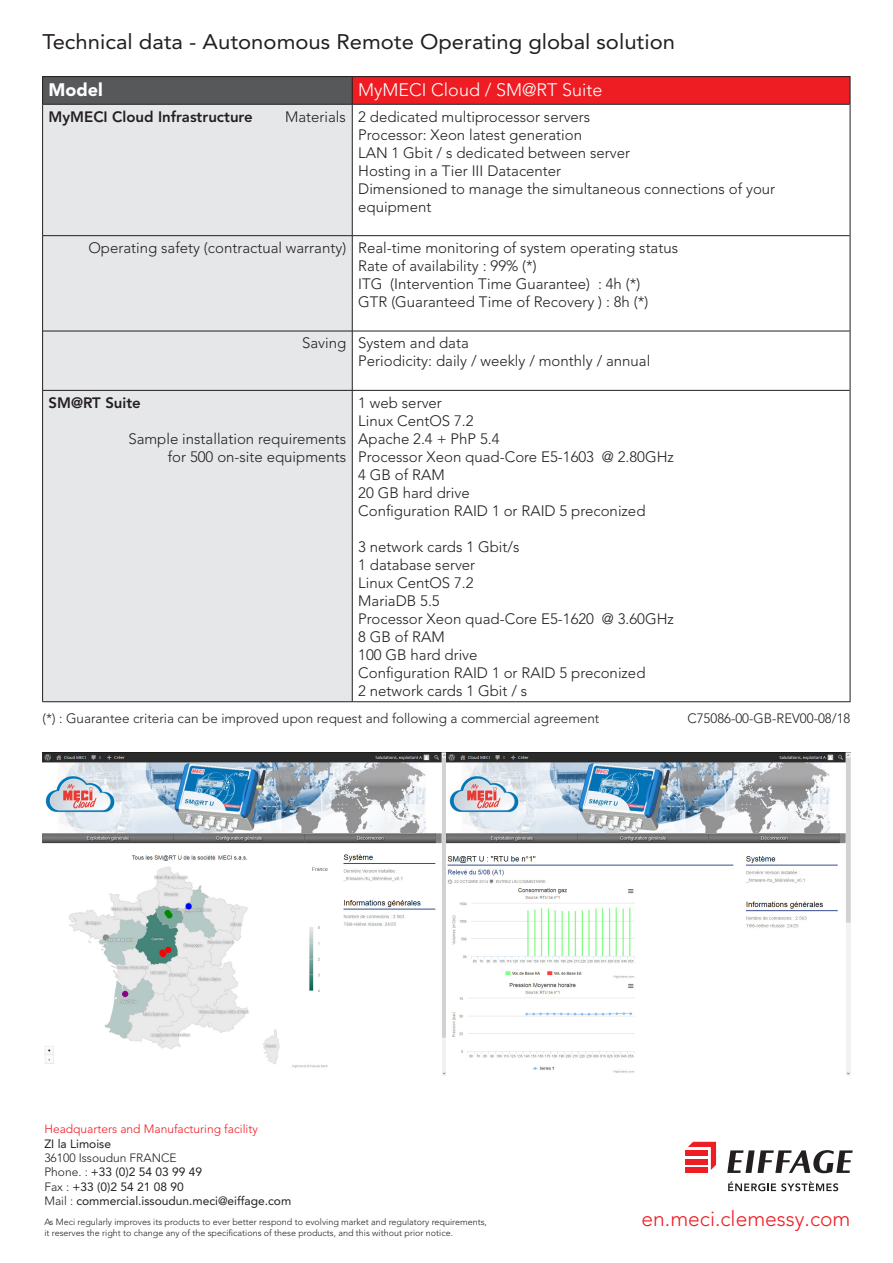
<style>
.page{position:relative;width:893px;height:1263px;background:#fff}
.page>*{position:absolute;margin:0;border:0;box-sizing:border-box;transform-origin:0 0}
.t1{font:21px "Avenir LT Pro";color:#231f20;scale:1.05 1}
.t2{font:300 21px "Avenir LT Pro";color:#ee1d23}
.t3{font:300 18px "Avenir LT Pro";color:#fff}
.t4{font:900 18px "Avenir LT Pro";color:#fff}
.tableau_texte{font:300 15px/18px "Avenir LT Pro";color:#231f20}
.t5{font:800 15px "Avenir LT Pro";color:#231f20}
.Para_rectange{font:300 13.5px "Avenir LT Pro";color:#231f20}
.t6{font:12px "Avenir LT Pro";color:#231f20}
.t7{font:300 12px "Avenir LT Pro";color:#ee1d23}
.t8{font:300 12px "Avenir LT Pro";color:#231f20}
.t9{font:300 9px "Avenir LT Pro";color:#231f20}
.s1{font-weight:300}
</style>
<div class="page">
<img style="left:43px;top:752px;width:807px;height:323px">
<div style="left:685px;top:1168px;width:22px;height:5px;background:#ee1d23"></div>
<div style="left:685px;top:1159px;width:22px;height:5px;background:#ee1d23"></div>
<div style="left:685px;top:1150px;width:22px;height:5px;background:#ee1d23"></div>
<svg style="left:688px;top:1142px;width:28px;height:28px"></svg>
<svg style="left:727px;top:1150px;width:126px;height:23px"></svg>
<svg style="left:728px;top:1181px;width:110px;height:10px"></svg>
<div style="left:43px;top:77px;width:309px;height:27px;background:#57585a"></div>
<div style="left:352px;top:77px;width:498px;height:27px;background:#ee1d23"></div>
<div style="left:43px;top:105px;width:309px;height:596px;background:#e6e7e9"></div>
<svg style="left:850px;top:77px;width:1px;height:27px"></svg>
<hr style="left:850px;top:104px;width:1px;height:132px;background:#231f20">
<hr style="left:850px;top:236px;width:1px;height:95px;background:#231f20">
<hr style="left:850px;top:331px;width:1px;height:59px;background:#231f20">
<hr style="left:850px;top:390px;width:1px;height:312px;background:#231f20">
<hr style="left:43px;top:76px;width:309px;height:1px;background:#231f20">
<svg style="left:42px;top:77px;width:1px;height:27px"></svg>
<hr style="left:43px;top:104px;width:309px;height:1px;background:#231f20">
<hr style="left:42px;top:104px;width:1px;height:132px;background:#231f20">
<hr style="left:43px;top:235px;width:309px;height:1px;background:#231f20">
<hr style="left:42px;top:236px;width:1px;height:95px;background:#231f20">
<hr style="left:43px;top:331px;width:309px;height:1px;background:#231f20">
<hr style="left:42px;top:331px;width:1px;height:59px;background:#231f20">
<hr style="left:43px;top:390px;width:309px;height:1px;background:#231f20">
<hr style="left:42px;top:390px;width:1px;height:312px;background:#231f20">
<hr style="left:43px;top:701px;width:309px;height:1px;background:#231f20">
<hr style="left:352px;top:76px;width:498px;height:1px;background:#231f20">
<svg style="left:352px;top:77px;width:1px;height:27px"></svg>
<hr style="left:352px;top:104px;width:498px;height:1px;background:#231f20">
<hr style="left:352px;top:104px;width:1px;height:132px;background:#231f20">
<hr style="left:352px;top:235px;width:498px;height:1px;background:#231f20">
<hr style="left:352px;top:236px;width:1px;height:95px;background:#231f20">
<hr style="left:352px;top:331px;width:498px;height:1px;background:#231f20">
<hr style="left:352px;top:331px;width:1px;height:59px;background:#231f20">
<hr style="left:352px;top:390px;width:498px;height:1px;background:#231f20">
<hr style="left:352px;top:390px;width:1px;height:312px;background:#231f20">
<hr style="left:352px;top:701px;width:498px;height:1px;background:#231f20">
<p class="t1" style="left:43px;top:29px;width:604px">Technical data - Autonomous Remote Operating global solution</p>
<p class="t4" style="left:49px;top:79px;width:56px">Model</p>
<p class="t3" style="left:358px;top:79px;width:246px">MyMECI Cloud / SM@RT Suite</p>
<p class="t5" style="left:49px;top:108px;width:206px">MyMECI Cloud Infrastructure</p>
<p class="tableau_texte" style="left:285px;top:107px;width:62px">Materials</p>
<p class="tableau_texte" style="left:358px;top:107px;width:234px">2 dedicated multiprocessor servers</p>
<p class="tableau_texte" style="left:358px;top:125px;width:225px">Processor: Xeon latest generation</p>
<p class="tableau_texte" style="left:358px;top:143px;width:273px">LAN 1 Gbit / s dedicated between server</p>
<p class="tableau_texte" style="left:358px;top:161px;width:204px">Hosting in a Tier III Datacenter</p>
<p class="tableau_texte" style="left:358px;top:179px;width:418px">Dimensioned to manage the simultaneous connections of your equipment</p>
<p class="tableau_texte" style="left:88px;top:239px;width:259px">Operating safety (contractual warranty)</p>
<p class="tableau_texte" style="left:358px;top:239px;width:321px">Real-time monitoring of system operating status</p>
<p class="tableau_texte" style="left:358px;top:257px;width:180px">Rate of availability : 99% (*)</p>
<p class="tableau_texte" style="left:358px;top:275px;width:284px">ITG (Intervention Time Guarantee) : 4h (*)</p>
<p class="tableau_texte" style="left:358px;top:293px;width:292px">GTR (Guaranteed Time of Recovery ) : 8h (*)</p>
<p class="tableau_texte" style="left:302px;top:334px;width:46px">Saving</p>
<p class="tableau_texte" style="left:358px;top:334px;width:112px">System and data</p>
<p class="tableau_texte" style="left:358px;top:352px;width:294px">Periodicity: daily / weekly / monthly / annual</p>
<p class="t5" style="left:49px;top:394px;width:94px">SM@RT Suite</p>
<p class="tableau_texte" style="left:128px;top:430px;width:219px;text-align:right">Sample installation requirements for 500 on-site equipments</p>
<p class="tableau_texte" style="left:358px;top:394px;width:85px">1 web server</p>
<p class="tableau_texte" style="left:358px;top:412px;width:117px">Linux CentOS 7.2</p>
<p class="tableau_texte" style="left:358px;top:430px;width:143px">Apache 2.4 + PhP 5.4</p>
<p class="tableau_texte" style="left:358px;top:448px;width:317px">Processor Xeon quad-Core E5-1603 @ 2.80GHz</p>
<p class="tableau_texte" style="left:358px;top:466px;width:88px">4 GB of RAM</p>
<p class="tableau_texte" style="left:358px;top:484px;width:113px">20 GB hard drive</p>
<p class="tableau_texte" style="left:358px;top:502px;width:289px">Configuration RAID 1 or RAID 5 preconized</p>
<p class="tableau_texte" style="left:358px;top:538px;width:163px">3 network cards 1 Gbit/s</p>
<p class="tableau_texte" style="left:358px;top:556px;width:119px">1 database server</p>
<p class="tableau_texte" style="left:358px;top:574px;width:117px">Linux CentOS 7.2</p>
<p class="tableau_texte" style="left:358px;top:592px;width:83px">MariaDB 5.5</p>
<p class="tableau_texte" style="left:358px;top:610px;width:317px">Processor Xeon quad-Core E5-1620 @ 3.60GHz</p>
<p class="tableau_texte" style="left:358px;top:628px;width:88px">8 GB of RAM</p>
<p class="tableau_texte" style="left:358px;top:646px;width:121px">100 GB hard drive</p>
<p class="tableau_texte" style="left:358px;top:664px;width:289px">Configuration RAID 1 or RAID 5 preconized</p>
<p class="tableau_texte" style="left:358px;top:682px;width:171px">2 network cards 1 Gbit / s</p>
<p class="Para_rectange" style="left:43px;top:710px;width:558px">(*) : Guarantee criteria can be improved upon request and following a commercial agreement</p>
<p class="Para_rectange" style="left:687px;top:710px;width:164px">C75086-00-GB-REV00-08/18</p>
<p class="t7" style="left:44px;top:1122px;width:215px">Headquarters and Manufacturing facility</p>
<p class="t6" style="left:44px;top:1136px;width:68px">ZI la Limoise</p>
<p class="t8" style="left:44px;top:1151px;width:134px">36100 Issoudun FRANCE</p>
<p class="t6" style="left:44px;top:1165px;width:159px"><span class="s1">Phone. :</span> +33 (0)2 54 03 99 49</p>
<p class="t6" style="left:44px;top:1179px;width:141px"><span class="s1">Fax :</span> +33 (0)2 54 21 08 90</p>
<p class="t6" style="left:44px;top:1194px;width:248px"><span class="s1">Mail :</span> commercial.issoudun.meci@eiffage.com</p>
<p class="t9" style="left:44px;top:1216px;width:444px">As Meci regularly improves its products to ever better respond to evolving market and regulatory requirements,</p>
<p class="t9" style="left:44px;top:1227px;width:410px">it reserves the right to change any of the specifications of these products, and this without prior notice.</p>
<p class="t2" style="left:641px;top:1207px;width:210px">en.meci.clemessy.com</p>
</div>
